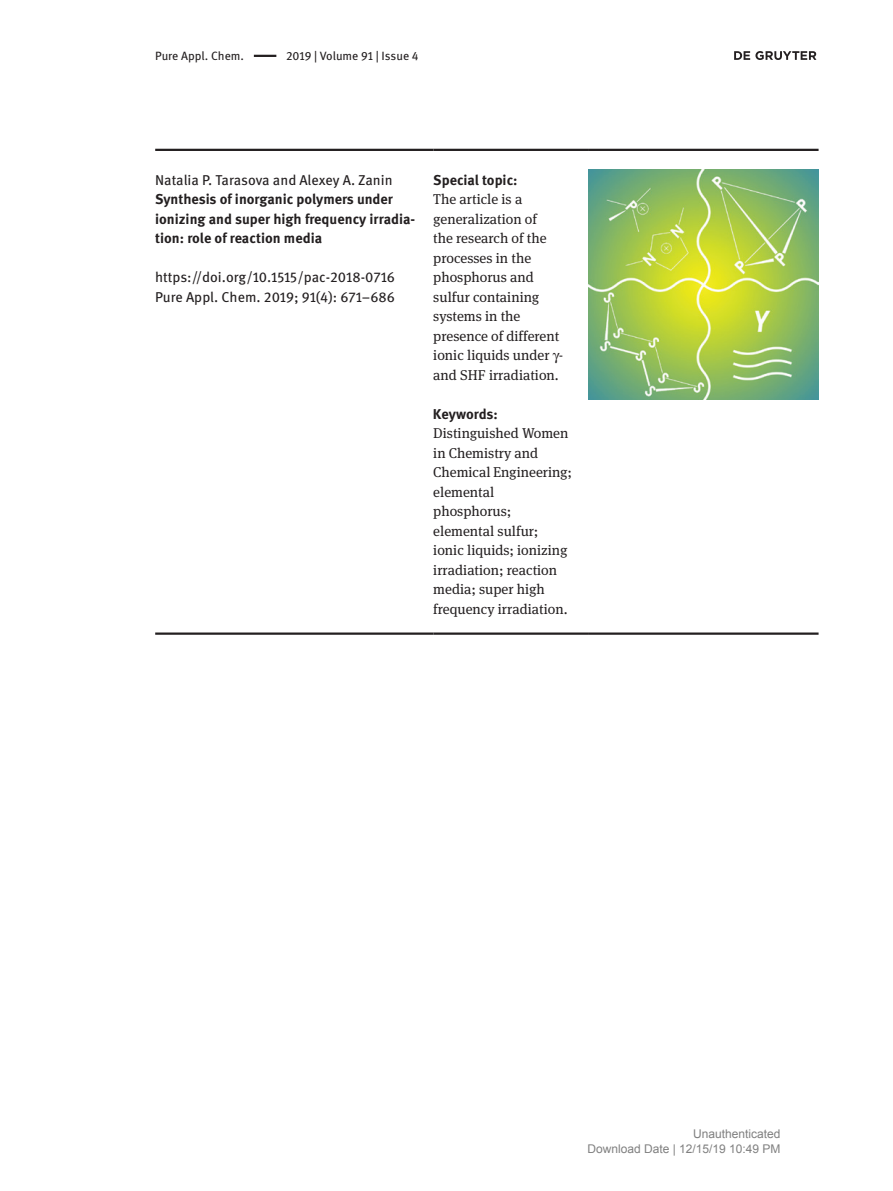
<style>
.page{position:relative;width:893px;height:1191px;background:#fff}
.page>*{position:absolute;margin:0;border:0;box-sizing:border-box;transform-origin:0 0}
.t1{font:14.25px/19.5px "DG Meta Serif Science";color:#231f20}
.t2{font:700 14.25px/19.5px "DG Meta Science";color:#231f20}
.t3{font:14.25px/19.5px "DG Meta Science";color:#231f20}
.t4{font:12px/15px "Arial";color:#808080;text-align:right}
.t5{font:12px "DG Meta Science";color:#231f20}
</style>
<div class="page">
<svg style="left:734px;top:51px;width:82px;height:9px"></svg>
<hr style="left:155px;top:149px;width:278px;height:2px;background:#231f20">
<hr style="left:433px;top:149px;width:156px;height:2px;background:#231f20">
<hr style="left:589px;top:149px;width:230px;height:2px;background:#231f20">
<hr style="left:155px;top:632px;width:278px;height:3px;background:#231f20">
<hr style="left:433px;top:632px;width:156px;height:3px;background:#231f20">
<hr style="left:589px;top:632px;width:230px;height:3px;background:#231f20">
<img style="left:589px;top:169px;width:230px;height:230px">
<hr style="left:254px;top:55px;width:22px;height:2px;background:#231f20">
<p class="t5" style="left:155px;top:47px;width:90px">Pure Appl. Chem.</p>
<p class="t5" style="left:286px;top:47px;width:134px">2019 | Volume 91 | Issue 4</p>
<p class="t3" style="left:155px;top:170px;width:239px">Natalia P. Tarasova and Alexey A. Zanin</p>
<p class="t2" style="left:155px;top:189px;width:261px">Synthesis of inorganic polymers under ionizing and super high frequency irradia&shy;tion: role of reaction media</p>
<p class="t3" style="left:155px;top:267px;width:241px">https://doi.org/10.1515/pac-2018-0716<br>Pure Appl. Chem. 2019; 91(4): 671–686</p>
<p class="t2" style="left:433px;top:170px;width:86px">Special topic:</p>
<p class="t1" style="left:433px;top:189px;width:131px">The article is a generalization of<br>the research of the processes in the phosphorus and sulfur containing systems in the presence of different ionic liquids under - and SHF irradiation.</p>
<p class="t2" style="left:433px;top:404px;width:66px">Keywords:</p>
<p class="t1" style="left:433px;top:423px;width:140px">Distinguished Women in Chemistry and<br>Chemical Engineering; elemental phosphorus; elemental sulfur; ionic liquids; ionizing irradiation; reaction media; super high frequency irradiation.</p>
<p class="t4" style="left:587px;top:1127px;width:195px">Unauthenticated<br>Download Date | 12/15/19 10:49 PM</p>
</div>
